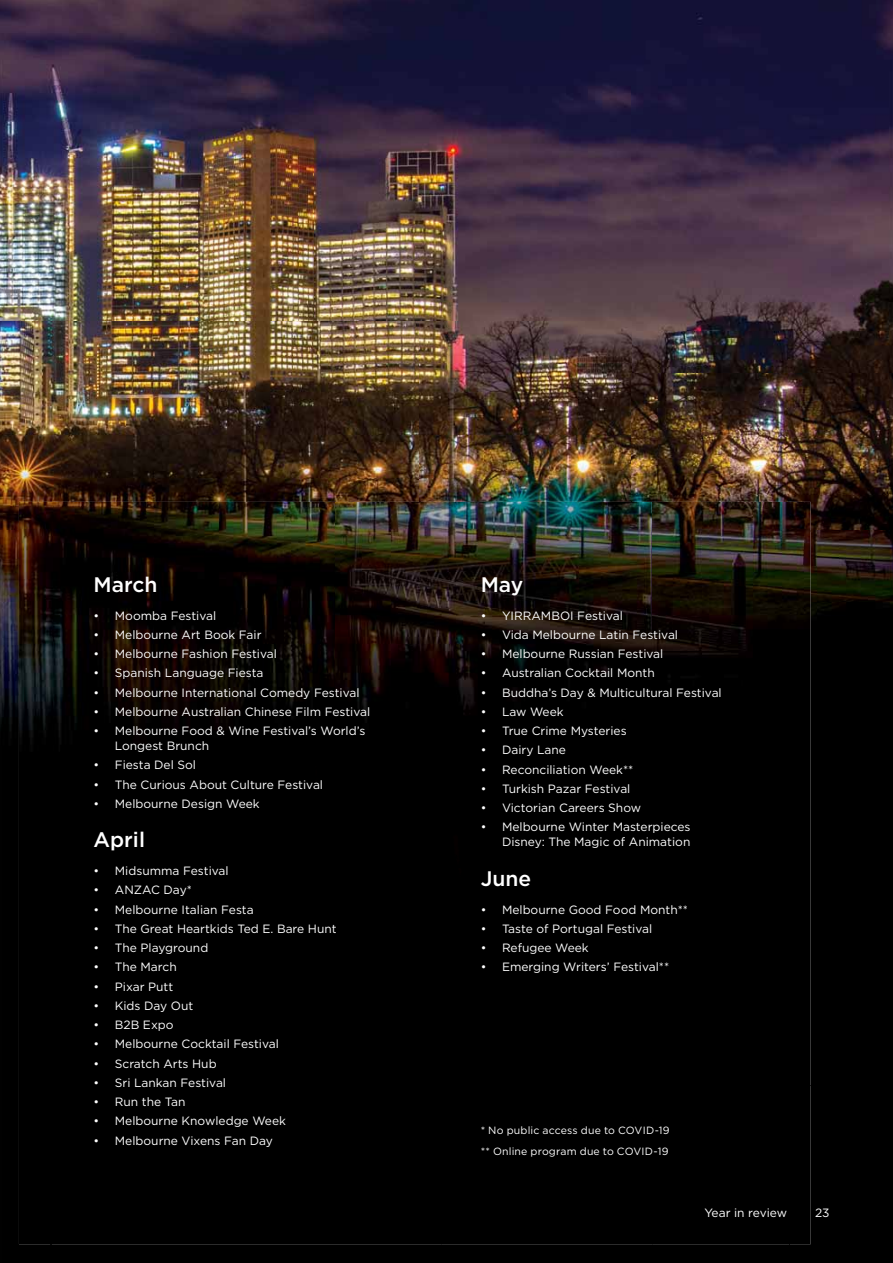
<style>
.page{position:relative;width:893px;height:1263px;background:#fff}
.page>*{position:absolute;margin:0;border:0;box-sizing:border-box;transform-origin:0 0}
.t1{font:500 21px "Gotham";color:#fff}
.t2{font:12px/15px "Gotham";color:#fff}
.t3{font:10.5px/21px "Gotham";letter-spacing:.015em;color:#fff}
</style>
<div class="page">
<img style="left:1px;top:0;width:891px;height:531px">
<img style="left:1px;top:531px;width:49px;height:731px">
<img style="left:790px;top:531px;width:102px;height:731px">
<div style="left:50px;top:1244px;width:740px;height:18px;background:#000"></div>
<img style="left:19px;top:502px;width:791px;height:742px">
<div style="left:481px;top:1127px;width:188px;height:9px;background:#000"></div>
<div style="left:481px;top:1148px;width:187px;height:9px;background:#000"></div>
<h1 class="t1" style="left:94px;top:576px;width:65px">March</h1>
<p class="t2" style="left:94px;top:609px;width:124px">• Moomba Festival</p>
<p class="t2" style="left:94px;top:628px;width:169px">• Melbourne Art Book Fair</p>
<p class="t2" style="left:94px;top:647px;width:185px">• Melbourne Fashion Festival</p>
<p class="t2" style="left:94px;top:666px;width:171px">• Spanish Language Fiesta</p>
<p class="t2" style="left:94px;top:686px;width:267px">• Melbourne International Comedy Festival</p>
<p class="t2" style="left:94px;top:705px;width:278px">• Melbourne Australian Chinese Film Festival</p>
<p class="t2" style="left:115px;top:724px;width:252px;text-indent:-21px">• Melbourne Food &amp; Wine Festival’s World’s<br>Longest Brunch</p>
<p class="t2" style="left:94px;top:758px;width:104px">• Fiesta Del Sol</p>
<p class="t2" style="left:94px;top:778px;width:231px">• The Curious About Culture Festival</p>
<p class="t2" style="left:94px;top:797px;width:168px">• Melbourne Design Week</p>
<h1 class="t1" style="left:94px;top:832px;width:53px">April</h1>
<p class="t2" style="left:94px;top:864px;width:137px">• Midsumma Festival</p>
<p class="t2" style="left:94px;top:883px;width:100px">• ANZAC Day*</p>
<p class="t2" style="left:94px;top:903px;width:162px">• Melbourne Italian Festa</p>
<p class="t2" style="left:94px;top:922px;width:244px">• The Great Heartkids Ted E. Bare Hunt</p>
<p class="t2" style="left:94px;top:941px;width:116px">• The Playground</p>
<p class="t2" style="left:94px;top:960px;width:85px">• The March</p>
<p class="t2" style="left:94px;top:980px;width:81px">• Pixar Putt</p>
<p class="t2" style="left:94px;top:999px;width:101px">• Kids Day Out</p>
<p class="t2" style="left:94px;top:1018px;width:81px">• B2B Expo</p>
<p class="t2" style="left:94px;top:1037px;width:187px">• Melbourne Cocktail Festival</p>
<p class="t2" style="left:94px;top:1057px;width:125px">• Scratch Arts Hub</p>
<p class="t2" style="left:94px;top:1076px;width:134px">• Sri Lankan Festival</p>
<p class="t2" style="left:94px;top:1095px;width:93px">• Run the Tan</p>
<p class="t2" style="left:94px;top:1114px;width:194px">• Melbourne Knowledge Week</p>
<p class="t2" style="left:94px;top:1134px;width:181px">• Melbourne Vixens Fan Day</p>
<h1 class="t1" style="left:480px;top:576px;width:44px">May</h1>
<p class="t2" style="left:480px;top:609px;width:144px">• YIRRAMBOI Festival</p>
<p class="t2" style="left:480px;top:628px;width:199px">• Vida Melbourne Latin Festival</p>
<p class="t2" style="left:480px;top:647px;width:184px">• Melbourne Russian Festival</p>
<p class="t2" style="left:480px;top:666px;width:176px">• Australian Cocktail Month</p>
<p class="t2" style="left:480px;top:686px;width:242px">• Buddha’s Day &amp; Multicultural Festival</p>
<p class="t2" style="left:480px;top:705px;width:84px">• Law Week</p>
<p class="t2" style="left:480px;top:724px;width:147px">• True Crime Mysteries</p>
<p class="t2" style="left:480px;top:743px;width:87px">• Dairy Lane</p>
<p class="t2" style="left:480px;top:763px;width:154px">• Reconciliation Week**</p>
<p class="t2" style="left:480px;top:782px;width:151px">• Turkish Pazar Festival</p>
<p class="t2" style="left:480px;top:801px;width:162px">• Victorian Careers Show</p>
<p class="t2" style="left:480px;top:820px;width:211px;text-align:right">• Melbourne Winter Masterpieces<br>Disney: The Magic of Animation</p>
<h1 class="t1" style="left:480px;top:870px;width:52px">June</h1>
<p class="t2" style="left:480px;top:903px;width:209px">• Melbourne Good Food Month**</p>
<p class="t2" style="left:480px;top:922px;width:173px">• Taste of Portugal Festival</p>
<p class="t2" style="left:480px;top:941px;width:110px">• Refugee Week</p>
<p class="t2" style="left:480px;top:960px;width:190px">• Emerging Writers’ Festival**</p>
<p class="t3" style="left:480px;top:1121px;width:190px">* No public access due to COVID-19 ** Online program due to COVID-19</p>
<p class="t2" style="left:704px;top:1206px;width:84px">Year in review</p>
<p class="t2" style="left:815px;top:1206px;width:16px">23</p>
</div>
